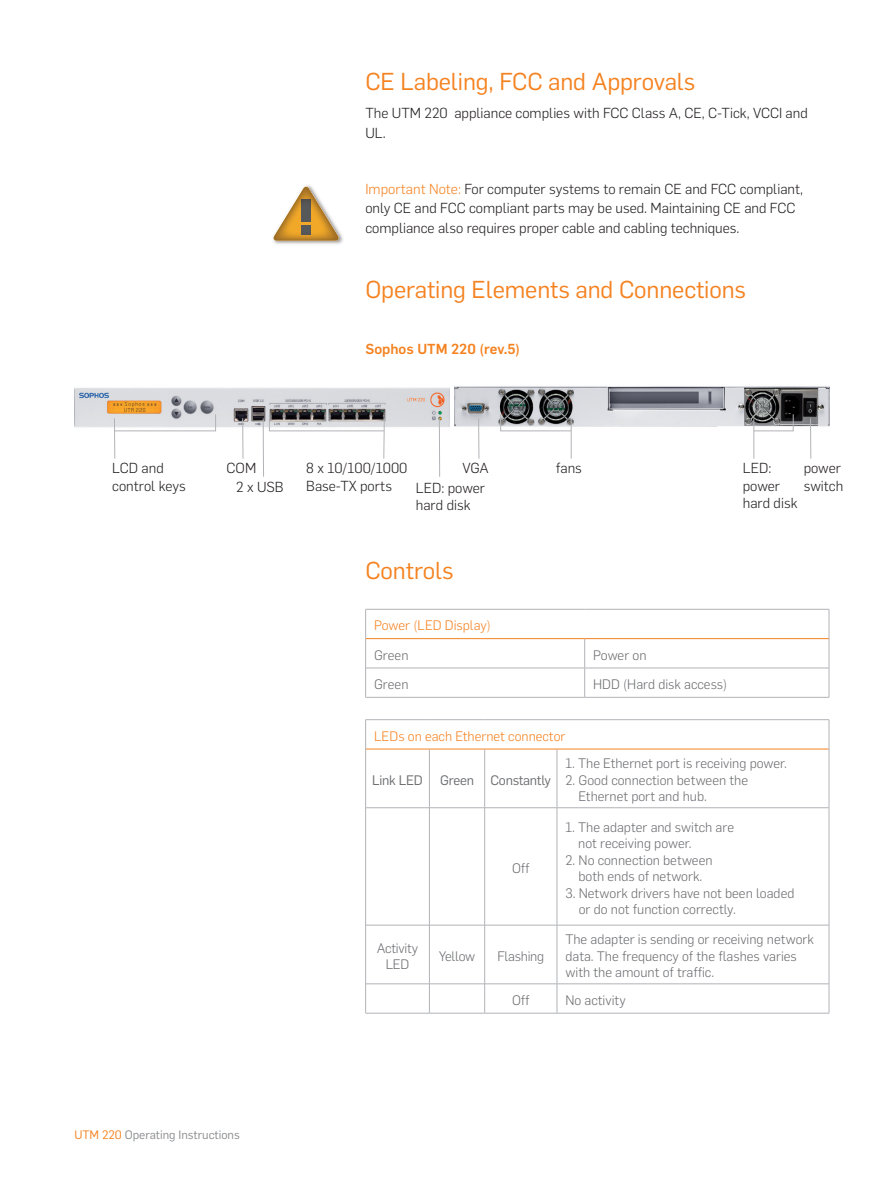
<style>
.page{position:relative;width:893px;height:1191px;background:#fff}
.page>*{position:absolute;margin:0;border:0;box-sizing:border-box;transform-origin:0 0}
.t1{font:24px "Flama";letter-spacing:-.005em;color:#f58220}
.t2{font:300 14.25px/17.1px "Flama";color:#231f20}
.t3{font:500 14.25px "Flama";color:#f58220}
.t4{font:300 13.5px/16.5px "Flama";color:#6c6d70}
.t5{font:300 13.5px "Flama";color:#f58220}
.t6{font:13.5px "Flama";letter-spacing:-.02em;color:#6c6d70}
.t7{font:300 13.5px/16.5px "Flama";letter-spacing:-.02em;color:#6c6d70;text-align:center}
.t8{font:12px "Flama";color:#8a8c8f}
.s1{color:#f58220}
</style>
<div class="page">
<img style="left:273px;top:185px;width:70px;height:59px">
<img style="left:274px;top:240px;width:65px;height:1px">
<svg style="left:273px;top:186px;width:66px;height:54px"></svg>
<svg style="left:829px;top:609px;width:1px;height:29px"></svg>
<hr style="left:829px;top:638px;width:1px;height:30px;background:#b2b3b7">
<svg style="left:584px;top:639px;width:1px;height:58px"></svg>
<svg style="left:829px;top:668px;width:1px;height:29px"></svg>
<svg style="left:365px;top:610px;width:1px;height:28px"></svg>
<hr style="left:365px;top:638px;width:1px;height:30px;background:#b2b3b7">
<svg style="left:365px;top:668px;width:1px;height:29px"></svg>
<hr style="left:585px;top:667px;width:244px;height:1px;background:#b2b3b7">
<hr style="left:366px;top:667px;width:219px;height:1px;background:#b2b3b7">
<hr style="left:585px;top:638px;width:244px;height:1px;background:#f58220">
<hr style="left:365px;top:609px;width:220px;height:1px;background:#b2b3b7">
<hr style="left:585px;top:609px;width:244px;height:1px;background:#b2b3b7">
<hr style="left:366px;top:638px;width:219px;height:1px;background:#f58220">
<hr style="left:365px;top:697px;width:220px;height:1px;background:#b2b3b7">
<hr style="left:585px;top:697px;width:244px;height:1px;background:#b2b3b7">
<hr style="left:365px;top:719px;width:64px;height:1px;background:#b2b3b7">
<hr style="left:429px;top:719px;width:56px;height:1px;background:#b2b3b7">
<hr style="left:485px;top:719px;width:72px;height:1px;background:#b2b3b7">
<hr style="left:557px;top:719px;width:272px;height:1px;background:#b2b3b7">
<hr style="left:366px;top:748px;width:63px;height:1px;background:#f58220">
<hr style="left:429px;top:748px;width:56px;height:1px;background:#f58220">
<hr style="left:485px;top:748px;width:72px;height:1px;background:#f58220">
<hr style="left:557px;top:748px;width:272px;height:1px;background:#f58220">
<hr style="left:366px;top:807px;width:63px;height:1px;background:#b2b3b7">
<hr style="left:430px;top:807px;width:54px;height:1px;background:#b2b3b7">
<hr style="left:485px;top:807px;width:72px;height:1px;background:#b2b3b7">
<hr style="left:557px;top:807px;width:272px;height:1px;background:#b2b3b7">
<hr style="left:366px;top:924px;width:63px;height:1px;background:#b2b3b7">
<hr style="left:430px;top:924px;width:54px;height:1px;background:#b2b3b7">
<hr style="left:485px;top:924px;width:72px;height:1px;background:#b2b3b7">
<hr style="left:557px;top:924px;width:272px;height:1px;background:#b2b3b7">
<hr style="left:366px;top:983px;width:63px;height:1px;background:#b2b3b7">
<hr style="left:430px;top:983px;width:54px;height:1px;background:#b2b3b7">
<hr style="left:485px;top:983px;width:72px;height:1px;background:#b2b3b7">
<hr style="left:557px;top:983px;width:272px;height:1px;background:#b2b3b7">
<hr style="left:365px;top:1012px;width:64px;height:1px;background:#b2b3b7">
<hr style="left:429px;top:1012px;width:56px;height:1px;background:#b2b3b7">
<hr style="left:485px;top:1012px;width:72px;height:1px;background:#b2b3b7">
<hr style="left:557px;top:1012px;width:272px;height:1px;background:#b2b3b7">
<svg style="left:829px;top:720px;width:1px;height:29px"></svg>
<hr style="left:429px;top:749px;width:1px;height:58px;background:#b2b3b7">
<hr style="left:484px;top:749px;width:1px;height:58px;background:#b2b3b7">
<hr style="left:557px;top:749px;width:1px;height:58px;background:#b2b3b7">
<hr style="left:829px;top:749px;width:1px;height:58px;background:#b2b3b7">
<hr style="left:429px;top:807px;width:1px;height:118px;background:#b2b3b7">
<hr style="left:484px;top:807px;width:1px;height:118px;background:#b2b3b7">
<hr style="left:557px;top:807px;width:1px;height:118px;background:#b2b3b7">
<hr style="left:829px;top:807px;width:1px;height:118px;background:#b2b3b7">
<hr style="left:429px;top:925px;width:1px;height:58px;background:#b2b3b7">
<hr style="left:484px;top:925px;width:1px;height:58px;background:#b2b3b7">
<hr style="left:557px;top:925px;width:1px;height:58px;background:#b2b3b7">
<hr style="left:829px;top:925px;width:1px;height:58px;background:#b2b3b7">
<svg style="left:429px;top:983px;width:1px;height:29px"></svg>
<svg style="left:484px;top:983px;width:1px;height:29px"></svg>
<svg style="left:557px;top:983px;width:1px;height:29px"></svg>
<svg style="left:829px;top:983px;width:1px;height:29px"></svg>
<svg style="left:365px;top:720px;width:1px;height:29px"></svg>
<hr style="left:365px;top:749px;width:1px;height:58px;background:#b2b3b7">
<hr style="left:365px;top:807px;width:1px;height:118px;background:#b2b3b7">
<hr style="left:365px;top:925px;width:1px;height:58px;background:#b2b3b7">
<svg style="left:365px;top:983px;width:1px;height:29px"></svg>
<img style="left:454px;top:386px;width:375px;height:41px">
<img style="left:74px;top:387px;width:375px;height:41px">
<svg style="left:114px;top:413px;width:102px;height:46px"></svg>
<hr style="left:571px;top:418px;width:1px;height:40px;background:#b2b3b7">
<svg style="left:500px;top:413px;width:72px;height:18px"></svg>
<hr style="left:753px;top:418px;width:1px;height:40px;background:#b2b3b7">
<svg style="left:753px;top:413px;width:41px;height:18px"></svg>
<svg style="left:242px;top:417px;width:2px;height:42px"></svg>
<svg style="left:478px;top:417px;width:2px;height:42px"></svg>
<svg style="left:810px;top:417px;width:2px;height:42px"></svg>
<svg style="left:439px;top:417px;width:1px;height:60px"></svg>
<svg style="left:262px;top:413px;width:123px;height:64px"></svg>
<h1 class="t1" style="left:365px;top:65px;width:331px">CE Labeling, FCC and Approvals</h1>
<p class="t2" style="left:365px;top:102px;width:444px;line-height:19.5px">The UTM 220 appliance complies with FCC Class A, CE, C-Tick, VCCI and<br>UL.</p>
<p class="t2" style="left:365px;top:178px;width:439px;line-height:19.5px"><span class="s1">Important Note:</span> For computer systems to remain CE and FCC compliant, only CE and FCC compliant parts may be used. Maintaining CE and FCC compliance also requires proper cable and cabling techniques.</p>
<h1 class="t1" style="left:365px;top:273px;width:382px">Operating Elements and Connections</h1>
<p class="t3" style="left:365px;top:338px;width:156px">Sophos UTM 220 (rev.5)</p>
<p class="t2" style="left:556px;top:459px;width:27px">fans</p>
<p class="t2" style="left:743px;top:459px;width:56px">LED: power hard disk</p>
<p class="t2" style="left:112px;top:459px;width:75px">LCD and control keys</p>
<p class="t2" style="left:306px;top:459px;width:103px">8 x 10/100/1000<br>Base-TX ports</p>
<p class="t2" style="left:227px;top:459px;width:31px">COM</p>
<p class="t2" style="left:463px;top:459px;width:28px">VGA</p>
<p class="t2" style="left:804px;top:459px;width:41px">power switch</p>
<p class="t2" style="left:236px;top:477px;width:49px">2 x USB</p>
<p class="t2" style="left:416px;top:478px;width:71px">LED: power hard disk</p>
<h1 class="t1" style="left:365px;top:554px;width:90px">Controls</h1>
<p class="t5" style="left:374px;top:616px;width:118px">Power (LED Display)</p>
<p class="t4" style="left:374px;top:646px;width:36px">Green</p>
<p class="t4" style="left:593px;top:646px;width:55px">Power on</p>
<p class="t4" style="left:374px;top:675px;width:36px">Green</p>
<p class="t4" style="left:593px;top:675px;width:136px">HDD (Hard disk access)</p>
<p class="t5" style="left:374px;top:727px;width:193px">LEDs on each Ethernet connector</p>
<p class="t6" style="left:372px;top:770px;width:52px">Link LED</p>
<p class="t6" style="left:440px;top:770px;width:112px">Green Constantly</p>
<p class="t4" style="left:565px;top:754px;width:223px">1. The Ethernet port is receiving power.</p>
<p class="t4" style="left:578px;top:771px;width:171px;text-indent:-13px">2. Good connection between the<br>Ethernet port and hub.</p>
<p class="t4" style="left:512px;top:859px;width:19px">Off</p>
<p class="t7" style="left:377px;top:938px;width:43px">Activity<br>LED</p>
<p class="t4" style="left:439px;top:947px;width:38px">Yellow</p>
<p class="t7" style="left:497px;top:947px;width:48px">Flashing</p>
<p class="t4" style="left:578px;top:817px;width:157px;text-indent:-13px">1. The adapter and switch are not receiving power.</p>
<p class="t4" style="left:565px;top:850px;width:149px;text-align:center">2. No connection between both ends of network.</p>
<p class="t4" style="left:579px;top:883px;width:217px;text-indent:-13px">3. Network drivers have not been loaded or do not function correctly.</p>
<p class="t4" style="left:565px;top:930px;width:250px">The adapter is sending or receiving network data. The frequency of the flashes varies with the amount of traffic.</p>
<p class="t8" style="left:74px;top:1126px;width:167px"><span class="s1">UTM 220</span> Operating Instructions</p>
<p class="t4" style="left:512px;top:991px;width:19px">Off</p>
<p class="t4" style="left:565px;top:991px;width:62px">No activity</p>
</div>
